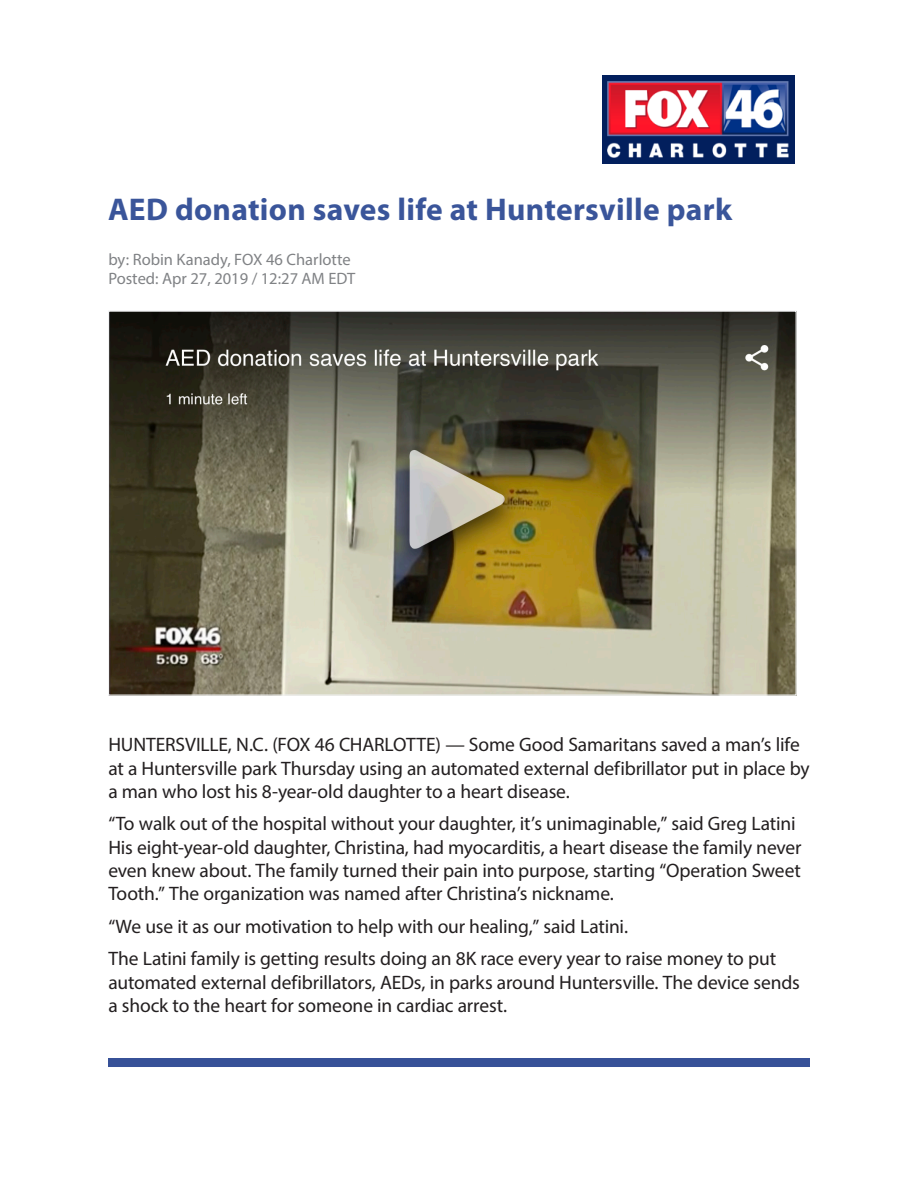
<style>
.page{position:relative;width:918px;height:1188px;background:#fff}
.page>*{position:absolute;margin:0;border:0;box-sizing:border-box;transform-origin:0 0}
.Headline{font:700 31.5px "Myriad Pro";letter-spacing:.01em;color:#3a559a}
.Copy{font:19.5px/23.4px "Myriad Pro";letter-spacing:-.01em;color:#231f20}
.Author_Date{font:16.5px "Myriad Pro";color:#808285}
</style>
<div class="page">
<img style="left:110px;top:313px;width:685px;height:381px">
<div style="left:108px;top:1058px;width:702px;height:9px;background:#375198"></div>
<img style="left:603px;top:76px;width:192px;height:87px">
<p class="Headline" style="left:108px;top:189px;width:626px">AED donation saves life at Huntersville park</p>
<p class="Author_Date" style="left:108px;top:249px;width:244px">by: Robin Kanady, FOX 46 Charlotte</p>
<p class="Author_Date" style="left:108px;top:269px;width:248px">Posted: Apr 27, 2019 / 12:27 AM EDT</p>
<p class="Copy" style="left:108px;top:733px;width:703px">HUNTERSVILLE, N.C. (FOX 46 CHARLOTTE) — Some Good Samaritans saved a man’s life at a Huntersville park Thursday using an automated external defibrillator put in place by a man who lost his 8-year-old daughter to a heart disease.</p>
<p class="Copy" style="left:108px;top:812px;width:695px">“To walk out of the hospital without your daughter, it’s unimaginable,” said Greg Latini His eight-year-old daughter, Christina, had myocarditis, a heart disease the family never even knew about. The family turned their pain into purpose, starting “Operation Sweet Tooth.” The organization was named after Christina’s nickname.</p>
<p class="Copy" style="left:108px;top:914px;width:521px">“We use it as our motivation to help with our healing,” said Latini.</p>
<p class="Copy" style="left:108px;top:947px;width:693px">The Latini family is getting results doing an 8K race every year to raise money to put automated external defibrillators, AEDs, in parks around Huntersville. The device sends a shock to the heart for someone in cardiac arrest.</p>
</div>
